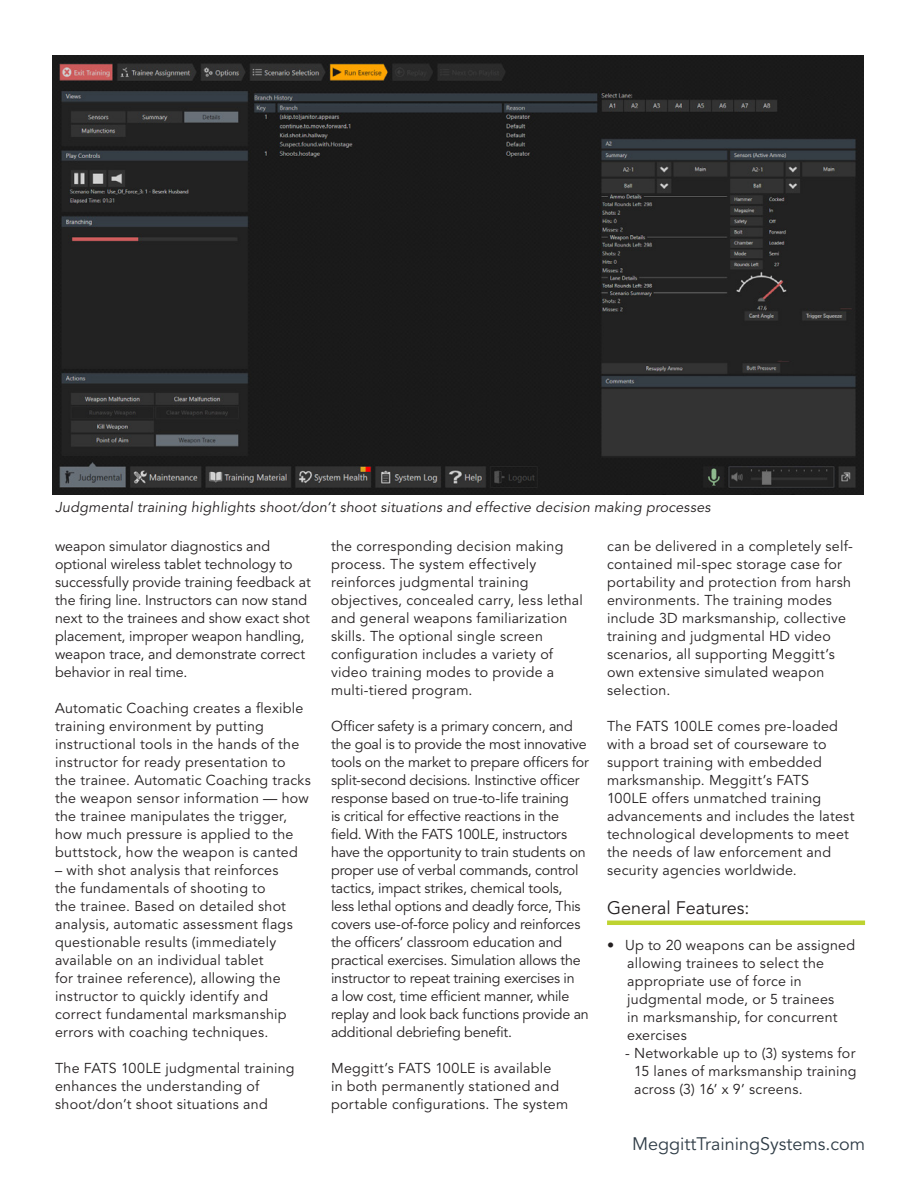
<style>
.page{position:relative;width:918px;height:1188px;background:#fff}
.page>*{position:absolute;margin:0;border:0;box-sizing:border-box;transform-origin:0 0}
.t1{font:18px "Avenir LT Std";color:#303d47}
.t2{font:18px "Avenir LT Std";color:#231f20}
.t3{font:14.25px/18px "Avenir LT Std";letter-spacing:.015em;color:#231f20}
.t4{font:14.25px/18px "Avenir LT Std";letter-spacing:-.01em;color:#231f20}
.t5{font:14.25px/18px "Avenir LT Std";letter-spacing:-.005em;color:#231f20}
.t6{font:italic 14.25px "Avenir LT Std";letter-spacing:.015em;color:#231f20}
</style>
<div class="page">
<hr style="left:607px;top:921px;width:258px;height:4px;background:#bed330">
<img style="left:53px;top:55px;width:811px;height:440px">
<p class="t6" style="left:55px;top:499px;width:657px">Judgmental training highlights shoot/don’t shoot situations and effective decision making processes</p>
<p class="t5" style="left:55px;top:537px;width:257px">weapon simulator diagnostics and optional wireless tablet technology to successfully provide training feedback at the firing line. Instructors can now stand next to the trainees and show exact shot placement, improper weapon handling, weapon trace, and demonstrate correct behavior in real time.</p>
<p class="t3" style="left:55px;top:699px;width:257px">Automatic Coaching creates a flexible training environment by putting instructional tools in the hands of the instructor for ready presentation to<br>the trainee. Automatic Coaching tracks the weapon sensor information — how the trainee manipulates the trigger, how much pressure is applied to the buttstock, how the weapon is canted</p>
<p class="t3" style="left:55px;top:861px;width:239px">– with shot analysis that reinforces the fundamentals of shooting to<br>the trainee. Based on detailed shot analysis, automatic assessment flags questionable results (immediately available on an individual tablet<br>for trainee reference), allowing the instructor to quickly identify and correct fundamental marksmanship errors with coaching techniques.</p>
<p class="t3" style="left:55px;top:1059px;width:241px">The FATS 100LE judgmental training enhances the understanding of shoot/don’t shoot situations and</p>
<p class="t3" style="left:331px;top:537px;width:253px">the corresponding decision making process. The system effectively reinforces judgmental training objectives, concealed carry, less lethal and general weapons familiarization skills. The optional single screen configuration includes a variety of video training modes to provide a multi-tiered program.</p>
<p class="t4" style="left:331px;top:717px;width:259px">Officer safety is a primary concern, and the goal is to provide the most innovative tools on the market to prepare officers for split-second decisions. Instinctive officer response based on true-to-life training<br>is critical for effective reactions in the field. With the FATS 100LE, instructors have the opportunity to train students on proper use of verbal commands, control tactics, impact strikes, chemical tools, less lethal options and deadly force, This covers use-of-force policy and reinforces the officers’ classroom education and practical exercises. Simulation allows the instructor to repeat training exercises in<br>a low cost, time efficient manner, while replay and look back functions provide an additional debriefing benefit.</p>
<p class="t3" style="left:331px;top:1059px;width:239px">Meggitt’s FATS 100LE is available<br>in both permanently stationed and portable configurations. The system</p>
<p class="t3" style="left:607px;top:537px;width:247px">can be delivered in a completely self&shy;contained mil-spec storage case for portability and protection from harsh environments. The training modes include 3D marksmanship, collective training and judgmental HD video scenarios, all supporting Meggitt’s own extensive simulated weapon selection.</p>
<p class="t3" style="left:607px;top:717px;width:249px">The FATS 100LE comes pre-loaded with a broad set of courseware to support training with embedded marksmanship. Meggitt’s FATS<br>100LE offers unmatched training advancements and includes the latest technological developments to meet the needs of law enforcement and security agencies worldwide.</p>
<p class="t2" style="left:607px;top:897px;width:144px">General Features:</p>
<p class="t3" style="left:627px;top:936px;width:229px;text-indent:-20px">• Up to 20 weapons can be assigned allowing trainees to select the appropriate use of force in judgmental mode, or 5 trainees<br>in marksmanship, for concurrent exercises</p>
<p class="t3" style="left:634px;top:1044px;width:224px;text-align:justify;text-indent:-9px">- Networkable up to (3) systems for 15 lanes of marksmanship training across (3) 16’ x 9’ screens.</p>
<p class="t1" style="left:632px;top:1133px;width:234px">MeggittTrainingSystems.com</p>
</div>
